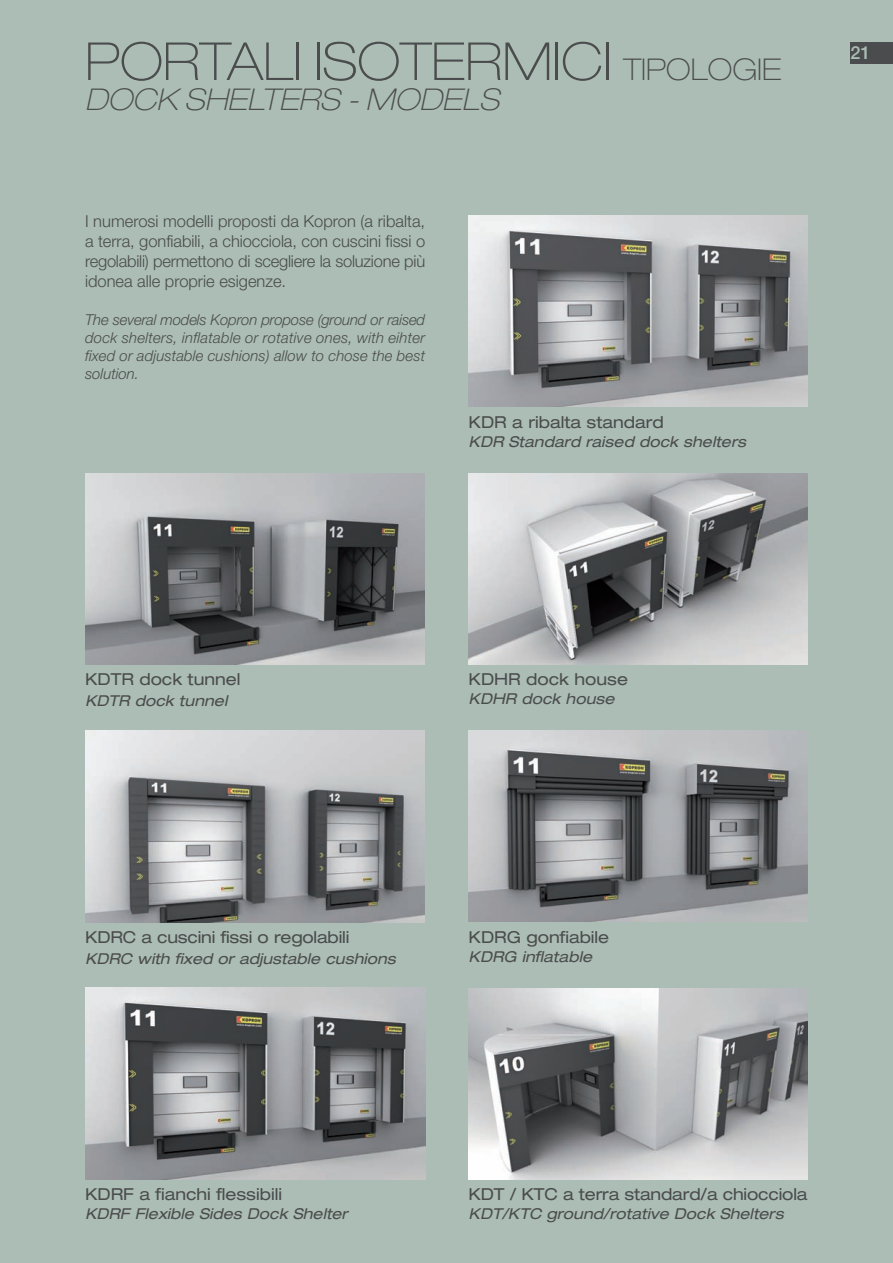
<style>
.page{position:relative;width:893px;height:1263px;background:#abbdb5}
.page>*{position:absolute;margin:0;border:0;box-sizing:border-box;transform-origin:0 0}
.t1{font:100 expanded 52.5px "Helvetica Neue";color:#4b4c4d}
.t2{font:italic 100 expanded 30px "Helvetica Neue";letter-spacing:.005em;color:#4b4c4d}
.t3{font:500 18px "Helvetica Neue";color:#abbdb5}
.t4{font:300 16.5px/19.8px "Helvetica Neue";letter-spacing:-.005em;color:#4b4c4d;text-align:justify}
.t5{font:expanded 16.5px "Helvetica Neue";color:#4b4c4d}
.t6{font:italic expanded 15px "Helvetica Neue";letter-spacing:.005em;color:#4b4c4d}
.t7{font:italic 300 15px/18px "Helvetica Neue";letter-spacing:.005em;color:#4b4c4d;text-align:justify}
.s1{font-size:30px}
</style>
<div class="page">
<img style="left:469px;top:216px;width:339px;height:191px">
<img style="left:469px;top:473px;width:339px;height:191px">
<img style="left:85px;top:473px;width:339px;height:191px">
<img style="left:469px;top:730px;width:339px;height:192px">
<img style="left:85px;top:731px;width:339px;height:191px">
<img style="left:469px;top:988px;width:338px;height:191px">
<img style="left:85px;top:988px;width:340px;height:191px">
<div style="left:850px;top:43px;width:43px;height:21px;background:#4b4c4d"></div>
<h1 class="t1" style="left:85px;top:43px;width:698px">PORTALI ISOTERMICI <span class="s1">TIPOLOGIE</span></h1>
<h2 class="t2" style="left:85px;top:89px;width:416px">DOCK SHELTERS - MODELS</h2>
<p class="t4" style="left:85px;top:213px;width:342px">I numerosi modelli proposti da Kopron (a ribalta, a terra, gonfiabili, a chiocciola, con cuscini fissi o regolabili) permettono di scegliere la soluzione più idonea alle proprie esigenze.</p>
<p class="t7" style="left:85px;top:312px;width:342px">The several models Kopron propose (ground or raised dock shelters, inflatable or rotative ones, with eihter fixed or adjustable cushions) allow to chose the best solution.</p>
<p class="t5" style="left:469px;top:416px;width:197px">KDR a ribalta standard</p>
<p class="t6" style="left:469px;top:436px;width:279px">KDR Standard raised dock shelters</p>
<p class="t3" style="left:850px;top:47px;width:21px">21</p>
<p class="t5" style="left:85px;top:674px;width:157px">KDTR dock tunnel</p>
<p class="t6" style="left:85px;top:695px;width:144px">KDTR dock tunnel</p>
<p class="t5" style="left:469px;top:674px;width:161px">KDHR dock house</p>
<p class="t6" style="left:469px;top:693px;width:147px">KDHR dock house</p>
<p class="t5" style="left:85px;top:931px;width:266px">KDRC a cuscini fissi o regolabili</p>
<p class="t6" style="left:85px;top:953px;width:312px">KDRC with fixed or adjustable cushions</p>
<p class="t5" style="left:469px;top:931px;width:142px">KDRG gonfiabile</p>
<p class="t6" style="left:469px;top:951px;width:125px">KDRG inflatable</p>
<p class="t5" style="left:85px;top:1188px;width:198px">KDRF a fianchi flessibili</p>
<p class="t6" style="left:85px;top:1208px;width:264px">KDRF Flexible Sides Dock Shelter</p>
<p class="t5" style="left:469px;top:1189px;width:340px">KDT / KTC a terra standard/a chiocciola</p>
<p class="t6" style="left:469px;top:1208px;width:317px">KDT/KTC ground/rotative Dock Shelters</p>
</div>
